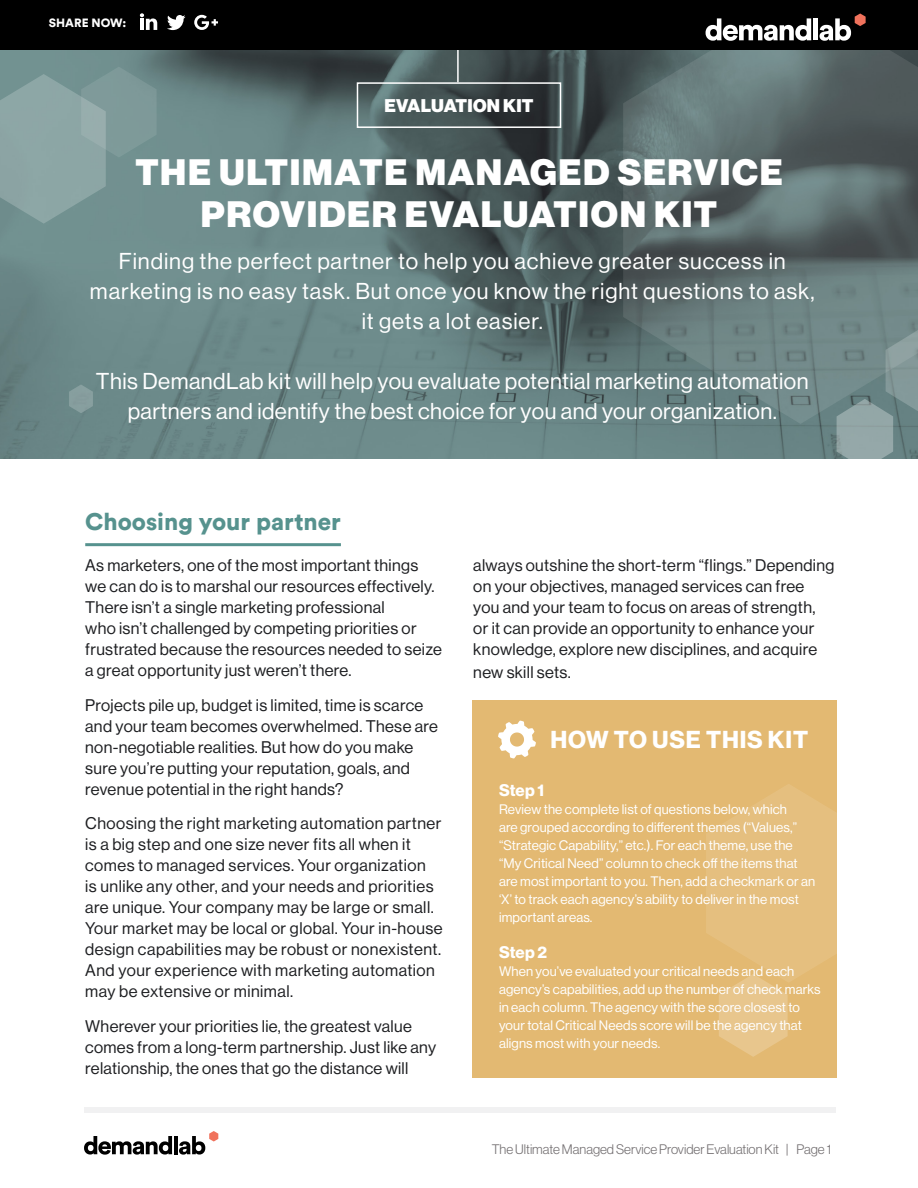
<style>
.page{position:relative;width:918px;height:1188px;background:#fff}
.page>*{position:absolute;margin:0;border:0;box-sizing:border-box;transform-origin:0 0}
.t1{font:36px/42px "N Haas Grotesk DS Pro 95 Blk";letter-spacing:.045em;color:#fff;text-align:center}
.t2{font:900 24px "Circular";color:#56928e}
.t3{font:24px "N Haas Grotesk DS Pro 75 Bd";letter-spacing:.035em;color:#fff}
.t4{font:22.5px/30px "N Haas Grotesk DS Pro 55 Rg";letter-spacing:.04em;color:#fff;text-align:center}
.t5{font:22.5px/30px "N Haas Grotesk DS Pro 55 Rg";letter-spacing:.02em;color:#fff;text-align:center}
.t6{font:18px "N Haas Grotesk DS Pro 95 Blk";letter-spacing:.015em;color:#fff}
.t7{font:16.5px/21px "N Haas Grotesk DS Pro 55 Rg";letter-spacing:.02em;color:#1d1e21}
.t8{font:16.5px "N Haas Grotesk DS Pro 75 Bd";letter-spacing:.005em;color:#fff}
.t9{font:13.5px/18px "N Haas Grotesk DS Pro 55 Rg";letter-spacing:.01em;color:#fff}
.t10{font:13.5px "N Haas Grotesk DS Pro 45 Lt";color:#736f71}
.t11{font:900 12px "Circular";color:#fff}
</style>
<div class="page">
<img style="left:0;top:50px;width:837px;height:408px">
<svg style="left:0;top:67px;width:157px;height:157px;background:#819c9c"></svg>
<svg style="left:69px;top:384px;width:24px;height:29px"></svg>
<svg style="left:837px;top:424px;width:81px;height:35px;background:#83999a"></svg>
<svg style="left:623px;top:50px;width:295px;height:374px;background:#607272"></svg>
<hr style="left:457px;top:0;width:2px;height:82px;background:#fff">
<div style="left:0;top:0;width:918px;height:50px;background:#000"></div>
<svg style="left:706px;top:18px;width:105px;height:23px"></svg>
<hr style="left:814px;top:18px;width:4px;height:22px;background:#fff">
<svg style="left:820px;top:13px;width:46px;height:28px"></svg>
<svg style="left:167px;top:15px;width:18px;height:15px"></svg>
<svg style="left:194px;top:15px;width:24px;height:15px"></svg>
<svg style="left:140px;top:13px;width:17px;height:17px"></svg>
<hr style="left:85px;top:543px;width:256px;height:3px;background:#56928e">
<div style="left:357px;top:82px;width:204px;height:46px;border:2px solid #fff"></div>
<svg style="left:84px;top:1136px;width:88px;height:19px"></svg>
<hr style="left:174px;top:1136px;width:4px;height:18px;background:#000">
<svg style="left:179px;top:1131px;width:39px;height:24px"></svg>
<div style="left:84px;top:1107px;width:751px;height:5px;background:#f1f1f2"></div>
<div style="left:472px;top:700px;width:364px;height:378px;background:#e3b972"></div>
<svg style="left:706px;top:784px;width:131px;height:273px"></svg>
<svg style="left:498px;top:721px;width:38px;height:37px"></svg>
<p class="t11" style="left:49px;top:15px;width:79px">SHARE NOW:</p>
<p class="t6" style="left:384px;top:95px;width:151px">EVALUATION KIT</p>
<h1 class="t1" style="left:135px;top:152px;width:649px">THE ULTIMATE MANAGED SERVICE<br>PROVIDER EVALUATION KIT</h1>
<h3 class="t4" style="left:90px;top:246px;width:726px">Finding the perfect partner to help you achieve greater success in marketing is no easy task. But once you know the right questions to ask, it gets a lot easier.</h3>
<h3 class="t5" style="left:96px;top:366px;width:714px">This DemandLab kit will help you evaluate potential marketing automation partners and identify the best choice for you and your organization.</h3>
<h2 class="t2" style="left:85px;top:505px;width:257px">Choosing your partner</h2>
<p class="t7" style="left:85px;top:555px;width:358px">As marketers, one of the most important things we can do is to marshal our resources effectively.<br>There isn’t a single marketing professional<br>who isn’t challenged by competing priorities or frustrated because the resources needed to seize a great opportunity just weren’t there.</p>
<p class="t7" style="left:85px;top:695px;width:354px">Projects pile up, budget is limited, time is scarce and your team becomes overwhelmed. These are non-negotiable realities. But how do you make sure you’re putting your reputation, goals, and revenue potential in the right hands?</p>
<p class="t7" style="left:85px;top:813px;width:359px">Choosing the right marketing automation partner is a big step and one size never fits all when it comes to managed services. Your organization<br>is unlike any other, and your needs and priorities are unique. Your company may be large or small.<br>Your market may be local or global. Your in-house design capabilities may be robust or nonexistent.<br>And your experience with marketing automation may be extensive or minimal.</p>
<p class="t7" style="left:85px;top:1016px;width:353px">Wherever your priorities lie, the greatest value comes from a long-term partnership. Just like any relationship, the ones that go the distance will</p>
<p class="t7" style="left:473px;top:555px;width:363px">always outshine the short-term “flings.” Depending on your objectives, managed services can free you and your team to focus on areas of strength, or it can provide an opportunity to enhance your knowledge, explore new disciplines, and acquire</p>
<p class="t7" style="left:473px;top:662px;width:99px">new skill sets.</p>
<h2 class="t3" style="left:550px;top:726px;width:259px">HOW TO USE THIS KIT</h2>
<p class="t8" style="left:499px;top:781px;width:47px">Step 1</p>
<p class="t9" style="left:499px;top:801px;width:318px">Review the complete list of questions below, which<br>are grouped according to different themes (“Values,” “Strategic Capability,” etc.). For each theme, use the “My Critical Need” column to check off the items that are most important to you. Then, add a checkmark or an ‘X’ to track each agency’s ability to deliver in the most important areas.</p>
<p class="t8" style="left:499px;top:943px;width:50px">Step 2</p>
<p class="t9" style="left:499px;top:963px;width:323px">When you’ve evaluated your critical needs and each agency’s capabilities, add up the number of check marks in each column. The agency with the score closest to your total Critical Needs score will be the agency that aligns most with your needs.</p>
<p class="t10" style="left:492px;top:1142px;width:341px">The Ultimate Managed Service Provider Evaluation Kit | Page 1</p>
</div>
